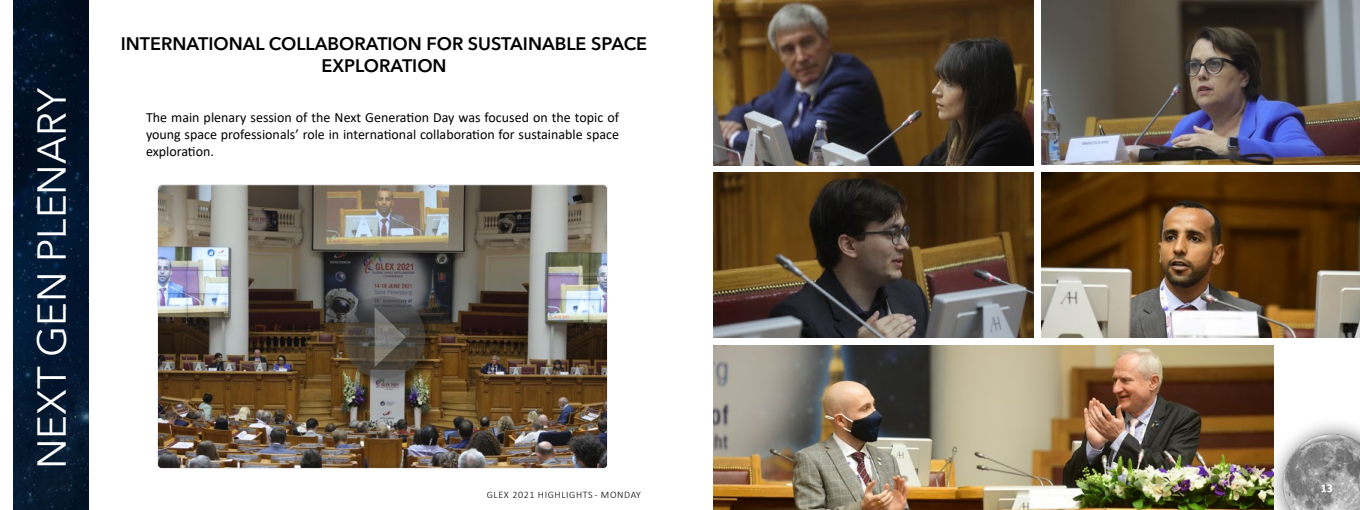
<style>
.page{position:relative;width:1360px;height:510px;background:#fff}
.page>*{position:absolute;margin:0;border:0;box-sizing:border-box;transform-origin:0 0}
.t1{font:40px "Avenir Next LT Pro";color:#fff}
.t2{font:600 18px/21.6px "Avenir Next LT Pro";color:#000;text-align:center}
.t3{font:14px/17px "Calibri";color:#000;text-align:justify}
.t4{font:700 12px "Calibri";color:#fff}
.t5{font:300 10px "Calibri";letter-spacing:.06em;color:#000}
</style>
<div class="page">
<div style="left:1266px;top:417px;width:94px;height:93px;background:#000;opacity:.75"></div>
<img style="left:1283px;top:434px;width:77px;height:76px">
<img style="left:13px;top:0;width:75px;height:510px">
<img style="left:159px;top:186px;width:447px;height:281px">
<div style="left:157px;top:184px;width:451px;height:285px;border:1px solid #ededed;border-radius:4px"></div>
<img style="left:713px;top:172px;width:320px;height:165px">
<img style="left:713px;top:345px;width:560px;height:165px">
<img style="left:1042px;top:172px;width:318px;height:165px">
<img style="left:1042px;top:0;width:318px;height:164px">
<img style="left:713px;top:0;width:320px;height:165px">
<div style="left:345px;top:297px;width:93px;height:94px;background:#000;opacity:.75"></div>
<svg style="left:343px;top:296px;width:82px;height:82px;background:#4d4842"></svg>
<svg style="left:375px;top:307px;width:31px;height:60px;background:#625f59"></svg>
<h1 class="t1" style="left:28px;top:469px;width:383px;rotate:-90deg">NEXT GEN PLENARY</h1>
<p class="t2" style="left:121px;top:33px;width:528px">INTERNATIONAL COLLABORATION FOR SUSTAINABLE SPACE<br>EXPLORATION</p>
<p class="t3" style="left:146px;top:108px;width:474px">The main plenary session of the Next Generation Day was focused on the topic of young space professionals’ role in international collaboration for sustainable space exploration.</p>
<p class="t5" style="left:487px;top:489px;width:156px">GLEX 2021 HIGHLIGHTS - MONDAY</p>
<p class="t4" style="left:1321px;top:480px;width:14px">13</p>
</div>
